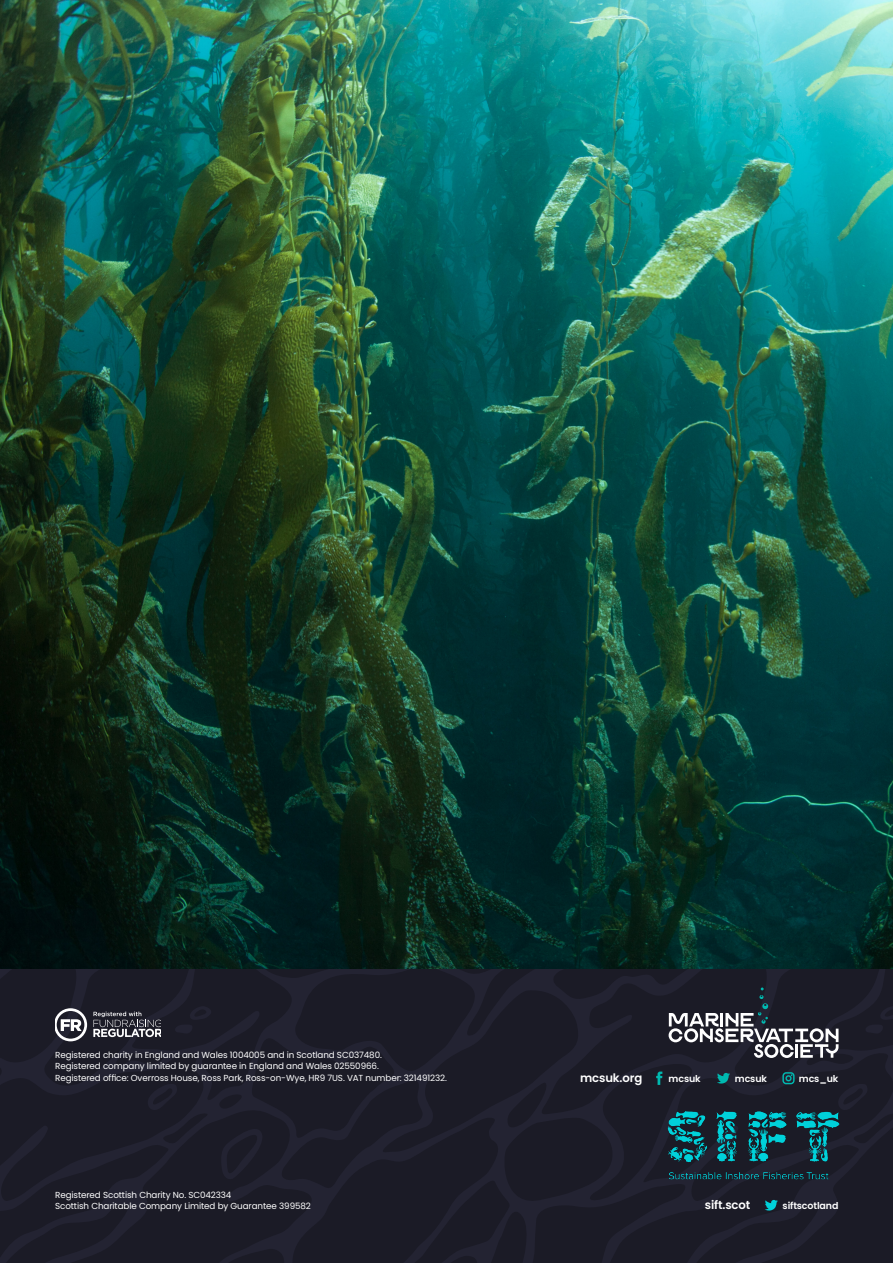
<style>
.page{position:relative;width:893px;height:1263px;background:#fff}
.page>*{position:absolute;margin:0;border:0;box-sizing:border-box;transform-origin:0 0}
.t1{font:600 11.7px "Poppins";letter-spacing:-.01em;color:#fff}
.t2{font:600 9.45px "Poppins";letter-spacing:-.01em;color:#fff}
.t3{font:8.7px/11.7px "Poppins";letter-spacing:-.01em;color:#fff}
</style>
<div class="page">
<svg style="left:0;top:968px;width:893px;height:295px;background:#1c1c28"></svg>
<svg style="left:669px;top:987px;width:169px;height:71px;background:#454650"></svg>
<svg style="left:55px;top:1008px;width:32px;height:33px"></svg>
<svg style="left:93px;top:1011px;width:68px;height:26px;background:#585861"></svg>
<svg style="left:782px;top:1072px;width:13px;height:12px"></svg>
<svg style="left:656px;top:1071px;width:6px;height:14px"></svg>
<svg style="left:717px;top:1073px;width:13px;height:11px"></svg>
<svg style="left:765px;top:1200px;width:13px;height:11px"></svg>
<img style="left:0;top:0;width:893px;height:968px">
<img style="left:645px;top:1086px;width:194px;height:94px">
<p class="t3" style="left:55px;top:1049px;width:393px">Registered charity in England and Wales 1004005 and in Scotland SC037480.<br>Registered company limited by guarantee in England and Wales 02550966.<br>Registered office: Overross House, Ross Park, Ross-on-Wye, HR9 7US. VAT number: 321491232.</p>
<p class="t3" style="left:55px;top:1189px;width:178px">Registered Scottish Charity No. SC042334</p>
<p class="t3" style="left:55px;top:1200px;width:257px">Scottish Charitable Company Limited by Guarantee 399582</p>
<p class="t1" style="left:580px;top:1071px;width:64px">mcsuk.org</p>
<p class="t2" style="left:799px;top:1073px;width:41px">mcs_uk</p>
<p class="t2" style="left:669px;top:1073px;width:34px">mcsuk</p>
<p class="t2" style="left:735px;top:1073px;width:34px">mcsuk</p>
<p class="t1" style="left:705px;top:1198px;width:47px">sift.scot</p>
<p class="t2" style="left:783px;top:1200px;width:57px">siftscotland</p>
</div>
